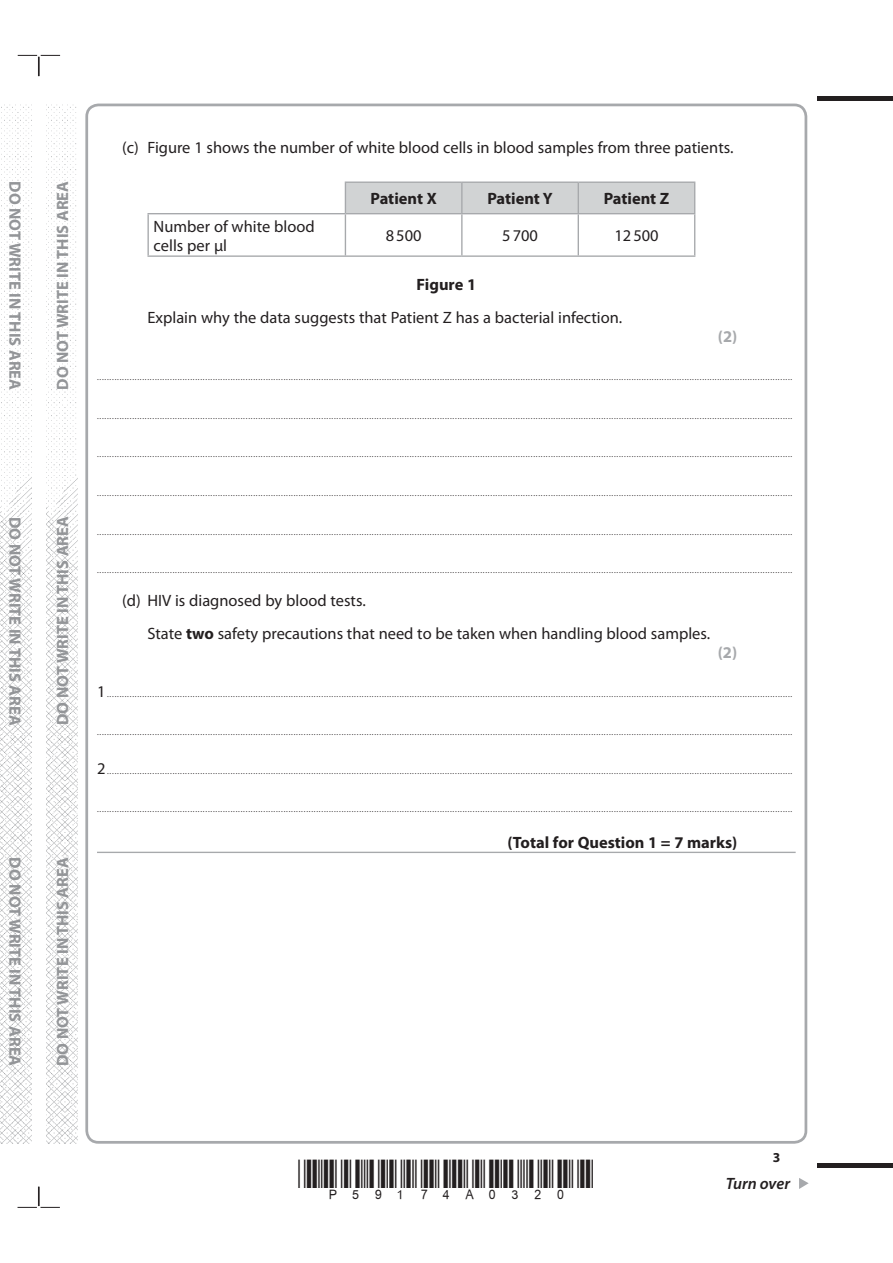
<style>
.page{position:relative;width:893px;height:1263px;background:#fff}
.page>*{position:absolute;margin:0;border:0;box-sizing:border-box;transform-origin:0 0}
.t1{font:16.5px/19.2px "Myriad Pro";color:#231f20}
.t2{font:700 16.5px "Myriad Pro";color:#939598}
.t3{font:700 16.5px "Myriad Pro";color:#231f20}
.t4{font:italic 600 16.5px "Myriad Pro";letter-spacing:-.005em;color:#231f20}
.t5{font:700 16.5px "Myriad Pro";color:#a7a9ac}
.t6{font:700 13.65px "Myriad Pro";color:#231f20}
.t7{font:8.25px "Myriad Pro";color:#231f20}
.s1{font-weight:700}
.s2{font-size:16.5px}
</style>
<div class="page">
<div style="left:817px;top:96px;width:76px;height:5px;background:#231f20"></div>
<div style="left:817px;top:1163px;width:76px;height:5px;background:#231f20"></div>
<svg style="left:799px;top:1178px;width:10px;height:11px"></svg>
<svg style="left:18px;top:55px;width:42px;height:21px"></svg>
<svg style="left:18px;top:1186px;width:42px;height:22px"></svg>
<img style="left:0;top:104px;width:31px;height:1040px">
<img style="left:47px;top:104px;width:31px;height:1040px">
<hr style="left:97px;top:852px;width:699px;height:1px;background:#a7a9ac">
<div style="left:346px;top:183px;width:348px;height:30px;background:#d1d3d4"></div>
<hr style="left:345px;top:182px;width:117px;height:1px;background:#a7a9ac">
<hr style="left:345px;top:183px;width:1px;height:30px;background:#a7a9ac">
<hr style="left:462px;top:182px;width:116px;height:1px;background:#a7a9ac">
<hr style="left:461px;top:183px;width:1px;height:30px;background:#a7a9ac">
<hr style="left:578px;top:182px;width:117px;height:1px;background:#a7a9ac">
<hr style="left:578px;top:183px;width:1px;height:30px;background:#a7a9ac">
<hr style="left:694px;top:183px;width:1px;height:30px;background:#a7a9ac">
<hr style="left:462px;top:213px;width:233px;height:1px;background:#a7a9ac">
<hr style="left:578px;top:214px;width:1px;height:41px;background:#a7a9ac">
<hr style="left:694px;top:214px;width:1px;height:41px;background:#a7a9ac">
<hr style="left:462px;top:255px;width:233px;height:2px;background:#a7a9ac">
<hr style="left:147px;top:213px;width:198px;height:1px;background:#a7a9ac">
<hr style="left:147px;top:214px;width:2px;height:41px;background:#a7a9ac">
<hr style="left:345px;top:213px;width:117px;height:1px;background:#a7a9ac">
<hr style="left:345px;top:214px;width:1px;height:41px;background:#a7a9ac">
<hr style="left:461px;top:214px;width:1px;height:41px;background:#a7a9ac">
<hr style="left:147px;top:255px;width:315px;height:2px;background:#a7a9ac">
<h1 class="t2" style="left:21px;top:181px;width:210px;rotate:90deg">DO NOT WRITE IN THIS AREA</h1>
<h1 class="t2" style="left:56px;top:390px;width:210px;rotate:-90deg">DO NOT WRITE IN THIS AREA</h1>
<h1 class="t2" style="left:21px;top:517px;width:210px;rotate:90deg">DO NOT WRITE IN THIS AREA</h1>
<h1 class="t2" style="left:56px;top:725px;width:210px;rotate:-90deg">DO NOT WRITE IN THIS AREA</h1>
<h1 class="t2" style="left:21px;top:857px;width:210px;rotate:90deg">DO NOT WRITE IN THIS AREA</h1>
<h1 class="t2" style="left:56px;top:1066px;width:210px;rotate:-90deg">DO NOT WRITE IN THIS AREA</h1>
<h1 class="t1" style="left:122px;top:139px;width:613px">(c) Figure 1 shows the number of white blood cells in blood samples from three patients.</h1>
<h1 class="t3" style="left:370px;top:192px;width:68px">Patient X</h1>
<h1 class="t3" style="left:487px;top:192px;width:67px">Patient Y</h1>
<h1 class="t3" style="left:604px;top:192px;width:67px">Patient Z</h1>
<h1 class="t1" style="left:154px;top:217px;width:162px">Number of white blood cells per μl</h1>
<h1 class="t1" style="left:386px;top:227px;width:37px">8 500</h1>
<h1 class="t1" style="left:502px;top:227px;width:37px">5 700</h1>
<h1 class="t1" style="left:614px;top:227px;width:46px">12 500</h1>
<h1 class="t3" style="left:416px;top:278px;width:61px">Figure 1</h1>
<h1 class="t1" style="left:147px;top:308px;width:476px">Explain why the data suggests that Patient Z has a bacterial infection.</h1>
<h1 class="t5" style="left:718px;top:330px;width:21px">(2)</h1>
<p class="t7" style="left:97px;top:374px;width:697px">....................................................................................................................................................................................................................................................................................</p>
<p class="t7" style="left:97px;top:413px;width:697px">....................................................................................................................................................................................................................................................................................</p>
<p class="t7" style="left:97px;top:451px;width:697px">....................................................................................................................................................................................................................................................................................</p>
<p class="t7" style="left:97px;top:490px;width:697px">....................................................................................................................................................................................................................................................................................</p>
<p class="t7" style="left:97px;top:529px;width:697px">....................................................................................................................................................................................................................................................................................</p>
<p class="t7" style="left:97px;top:567px;width:697px">....................................................................................................................................................................................................................................................................................</p>
<h1 class="t1" style="left:147px;top:585px;width:564px;line-height:32.8px;text-indent:-25px">(d) HIV is diagnosed by blood tests.<br>State <span class="s1">two</span> safety precautions that need to be taken when handling blood samples.</h1>
<h1 class="t5" style="left:718px;top:646px;width:21px">(2)</h1>
<p class="t7" style="left:97px;top:691px;width:697px"><span class="s2">1</span> ................................................................................................................................................................................................................................................................................</p>
<p class="t7" style="left:97px;top:729px;width:697px">....................................................................................................................................................................................................................................................................................</p>
<p class="t7" style="left:97px;top:768px;width:697px"><span class="s2">2</span> ................................................................................................................................................................................................................................................................................</p>
<p class="t7" style="left:97px;top:806px;width:697px">....................................................................................................................................................................................................................................................................................</p>
<h1 class="t3" style="left:507px;top:836px;width:232px">(Total for Question 1 = 7 marks)</h1>
<h2 class="t6" style="left:773px;top:1152px;width:9px">3</h2>
<h1 class="t4" style="left:726px;top:1174px;width:66px">Turn over</h1>
</div>
